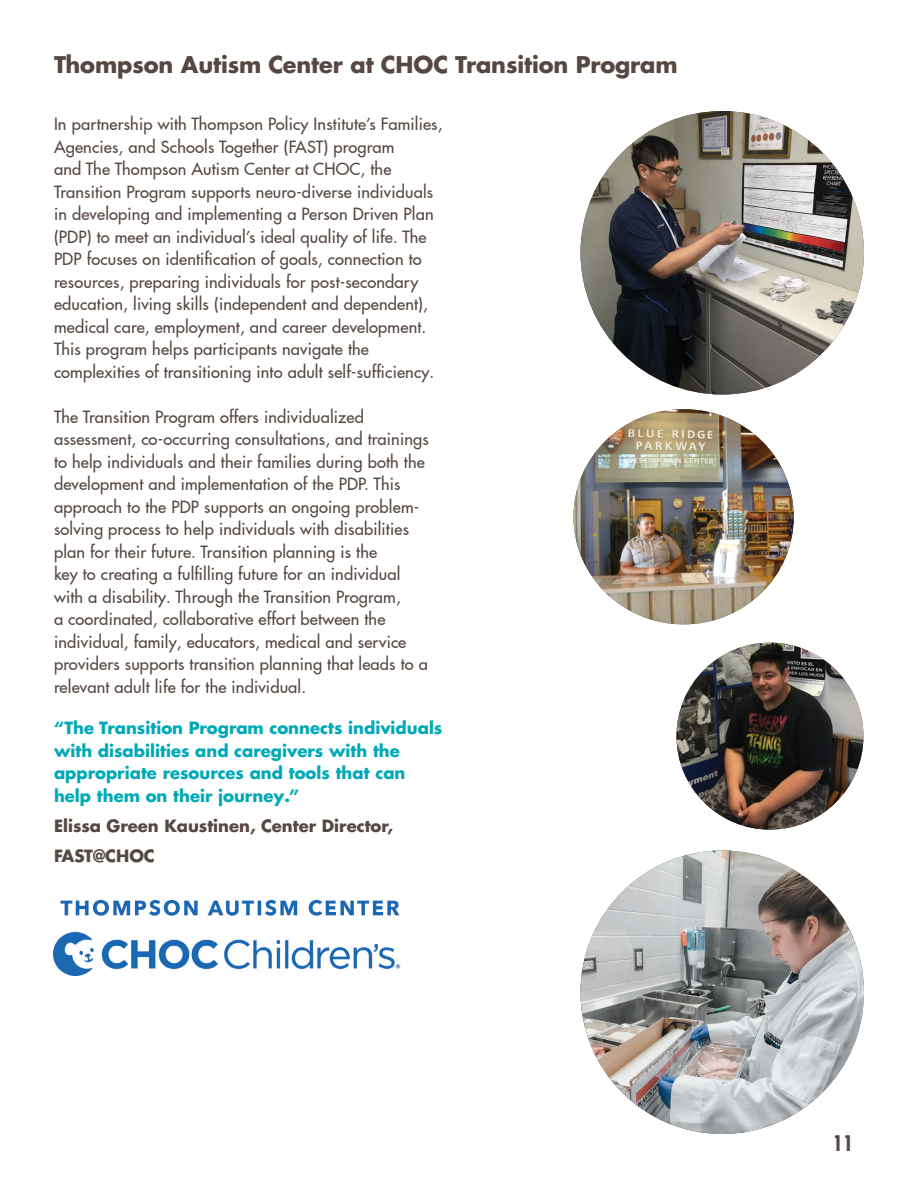
<style>
.page{position:relative;width:918px;height:1188px;background:#fff}
.page>*{position:absolute;margin:0;border:0;box-sizing:border-box;transform-origin:0 0}
.t1{font:700 22.5px "Futura LT Pro";letter-spacing:-.005em;color:#554742}
.t2{font:700 condensed 21px "Futura LT Pro";color:#554742}
.t3{font:500 16.5px/22.5px "Futura LT Pro";letter-spacing:.01em;color:#554742}
.t4{font:700 16.5px/22.5px "Futura LT Pro";color:#00a9b7}
.t5{font:700 16.5px/30px "Futura LT Pro";color:#554742}
</style>
<div class="page">
<img style="left:580px;top:111px;width:284px;height:284px;border-radius:142px">
<img style="left:580px;top:850px;width:284px;height:284px;border-radius:142px">
<img style="left:573px;top:409px;width:221px;height:215px">
<img style="left:676px;top:643px;width:187px;height:187px;border-radius:93px">
<img style="left:54px;top:899px;width:347px;height:77px">
<p class="t1" style="left:54px;top:47px;width:625px">Thompson Autism Center at CHOC Transition Program</p>
<p class="t3" style="left:54px;top:112px;width:390px">In partnership with Thompson Policy Institute’s Families, Agencies, and Schools Together (FAST) program<br>and The Thompson Autism Center at CHOC, the Transition Program supports neuro-diverse individuals in developing and implementing a Person Driven Plan (PDP) to meet an individual’s ideal quality of life. The PDP focuses on identification of goals, connection to resources, preparing individuals for post-secondary education, living skills (independent and dependent), medical care, employment, and career development.<br>This program helps participants navigate the complexities of transitioning into adult self-sufficiency.</p>
<p class="t3" style="left:54px;top:404px;width:376px">The Transition Program offers individualized assessment, co-occurring consultations, and trainings to help individuals and their families during both the development and implementation of the PDP. This approach to the PDP supports an ongoing problem&shy;solving process to help individuals with disabilities plan for their future. Transition planning is the<br>key to creating a fulfilling future for an individual with a disability. Through the Transition Program,<br>a coordinated, collaborative effort between the individual, family, educators, medical and service providers supports transition planning that leads to a relevant adult life for the individual.</p>
<p class="t4" style="left:54px;top:716px;width:390px">“The Transition Program connects individuals with disabilities and caregivers with the appropriate resources and tools that can help them on their journey.”</p>
<p class="t5" style="left:54px;top:810px;width:341px">Elissa Green Kaustinen, Center Director,<br>FAST@CHOC</p>
<p class="t2" style="left:833px;top:1129px;width:22px">11</p>
</div>
